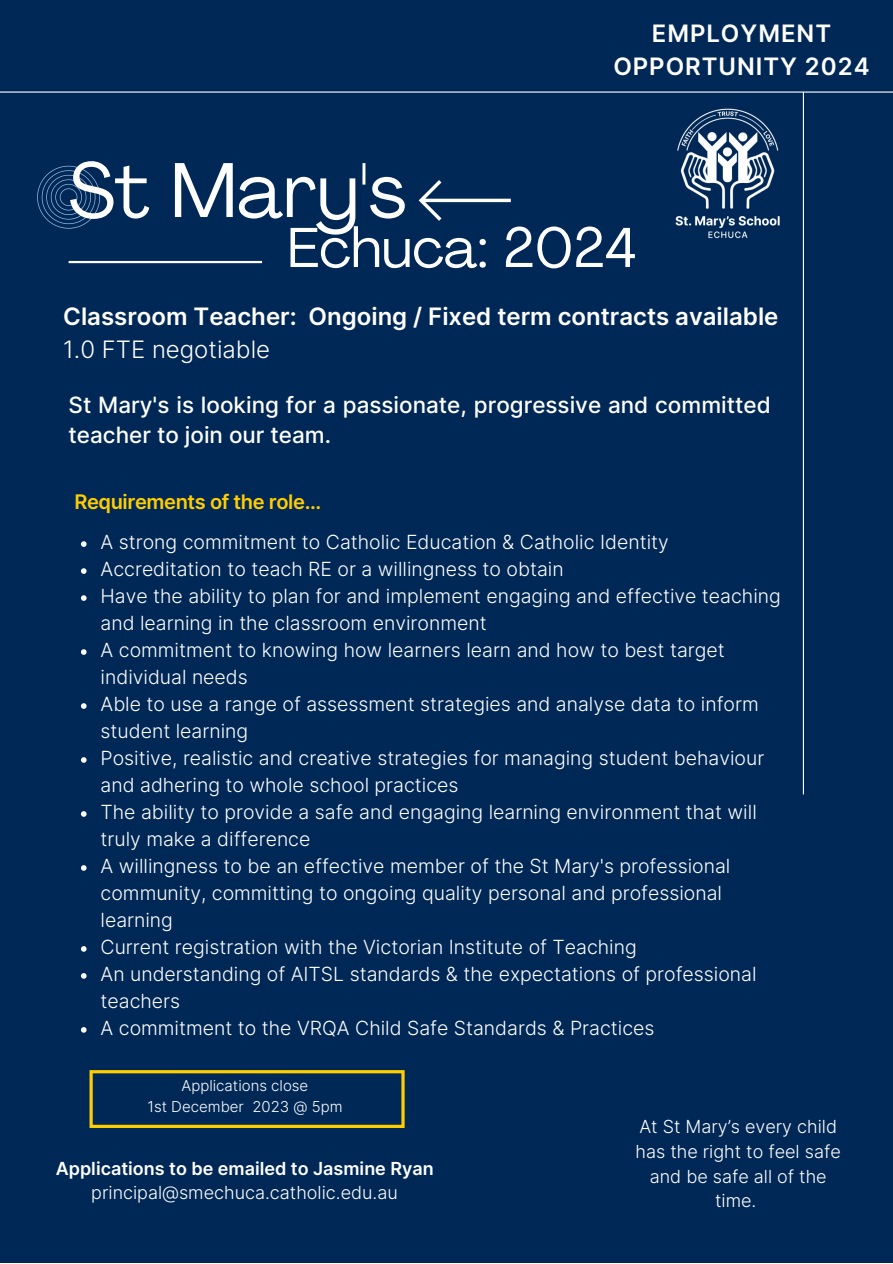
<style>
.page{position:relative;width:893px;height:1264px;background:#fff}
.page>*{position:absolute;margin:0;border:0;box-sizing:border-box;transform-origin:0 0}
.t1{font:76.5px "Agrandir";color:#fff}
.t2{font:55.5px "Agrandir";color:#fff}
.t3{font:600 24px "Inter";color:#fff}
.t4{font:600 24px/32.5px "Inter";letter-spacing:.04em;color:#fff;text-align:center}
.t5{font:300 24px "Inter";color:#fff}
.t6{font:500 22.5px/30.3px "Inter";color:#fff}
.t7{font:600 20.1px "Inter";letter-spacing:-.02em;color:#ffcd00}
.t8{font:300 19.5px/27px "Inter";color:#fff}
.t9{font:300 18px/24.8px "Inter";color:#fff;text-align:center}
.t10{font:600 18px "Inter";color:#fff}
.t11{font:300 15px "Inter";color:#fff}
</style>
<div class="page">
<div style="left:0;top:0;width:892px;height:1262px;background:#002856"></div>
<hr style="left:0;top:91px;width:892px;height:2px;background:#fff">
<hr style="left:802px;top:92px;width:1px;height:702px;background:#fff">
<hr style="left:69px;top:261px;width:193px;height:2px;background:#fff">
<svg style="left:418px;top:180px;width:92px;height:40px"></svg>
<svg style="left:37px;top:166px;width:63px;height:63px"></svg>
<img style="left:675px;top:108px;width:105px;height:131px">
<svg style="left:81px;top:541px;width:6px;height:6px"></svg>
<svg style="left:81px;top:568px;width:6px;height:6px"></svg>
<svg style="left:81px;top:595px;width:6px;height:6px"></svg>
<svg style="left:81px;top:649px;width:6px;height:6px"></svg>
<svg style="left:81px;top:703px;width:6px;height:5px"></svg>
<svg style="left:81px;top:757px;width:6px;height:5px"></svg>
<svg style="left:81px;top:811px;width:6px;height:5px"></svg>
<svg style="left:81px;top:865px;width:6px;height:5px"></svg>
<svg style="left:81px;top:946px;width:6px;height:5px"></svg>
<svg style="left:81px;top:973px;width:6px;height:5px"></svg>
<svg style="left:81px;top:1027px;width:6px;height:5px"></svg>
<svg style="left:89px;top:1070px;width:315px;height:57px"></svg>
<p class="t4" style="left:613px;top:17px;width:258px">EMPLOYMENT<br>OPPORTUNITY 2024</p>
<p class="t1" style="left:69px;top:160px;width:339px">St Mary's</p>
<p class="t2" style="left:287px;top:225px;width:351px">Echuca: 2024</p>
<p class="t3" style="left:63px;top:302px;width:716px">Classroom Teacher: Ongoing / Fixed term contracts available</p>
<p class="t5" style="left:63px;top:335px;width:208px">1.0 FTE negotiable</p>
<p class="t6" style="left:69px;top:389px;width:703px">St Mary's is looking for a passionate, progressive and committed teacher to join our team.</p>
<p class="t7" style="left:74px;top:490px;width:248px">Requirements of the role...</p>
<p class="t8" style="left:101px;top:528px;width:569px">A strong commitment to Catholic Education &amp; Catholic Identity</p>
<p class="t8" style="left:101px;top:555px;width:464px">Accreditation to teach RE or a willingness to obtain</p>
<p class="t8" style="left:101px;top:582px;width:681px">Have the ability to plan for and implement engaging and effective teaching and learning in the classroom environment</p>
<p class="t8" style="left:101px;top:636px;width:625px">A commitment to knowing how learners learn and how to best target individual needs</p>
<p class="t8" style="left:101px;top:690px;width:659px">Able to use a range of assessment strategies and analyse data to inform student learning</p>
<p class="t8" style="left:101px;top:744px;width:665px">Positive, realistic and creative strategies for managing student behaviour and adhering to whole school practices</p>
<p class="t8" style="left:101px;top:798px;width:657px">The ability to provide a safe and engaging learning environment that will truly make a difference</p>
<p class="t8" style="left:101px;top:852px;width:631px">A willingness to be an effective member of the St Mary's professional community, committing to ongoing quality personal and professional learning</p>
<p class="t8" style="left:101px;top:933px;width:537px">Current registration with the Victorian Institute of Teaching</p>
<p class="t8" style="left:101px;top:960px;width:657px">An understanding of AITSL standards &amp; the expectations of professional teachers</p>
<p class="t8" style="left:101px;top:1014px;width:555px">A commitment to the VRQA Child Safe Standards &amp; Practices</p>
<p class="t11" style="left:181px;top:1076px;width:128px">Applications close</p>
<p class="t11" style="left:147px;top:1097px;width:197px">1st December 2023 @ 5pm</p>
<p class="t10" style="left:56px;top:1157px;width:379px">Applications to be emailed to Jasmine Ryan</p>
<p class="t9" style="left:91px;top:1180px;width:308px">principal@smechuca.catholic.edu.au</p>
<p class="t9" style="left:635px;top:1114px;width:207px">At St Mary’s every child has the right to feel safe and be safe all of the time.</p>
</div>
